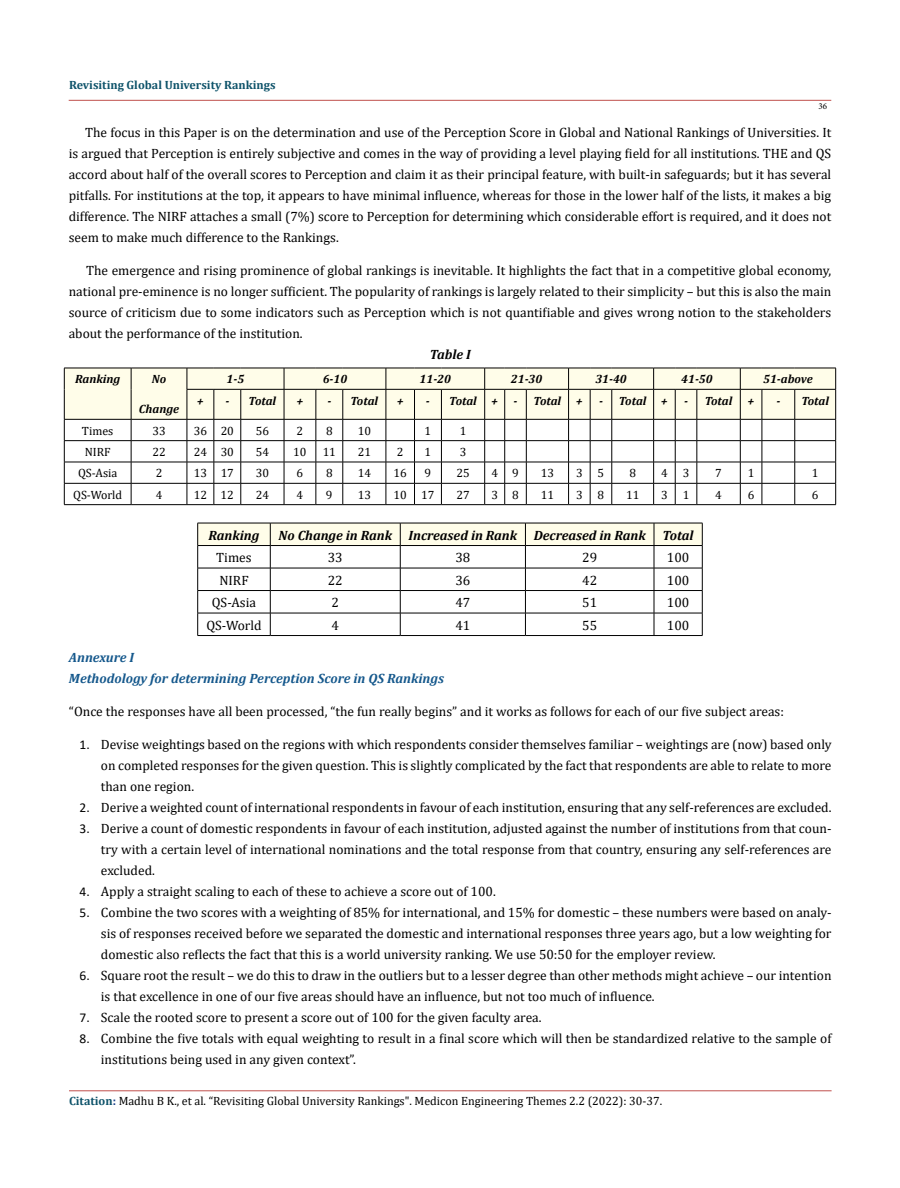
<style>
.page{position:relative;width:900px;height:1188px;background:#fff}
.page>*{position:absolute;margin:0;border:0;box-sizing:border-box;transform-origin:0 0}
.t1{font:13.5px/21px "Cambria";color:#000;text-align:justify}
.t2{font:italic 700 13.5px "Cambria";color:#000}
.t3{font:italic 700 13.5px/21px "Cambria";color:#15588c}
.t4{font:12px "Cambria";color:#000}
.t5{font:italic 700 12px "Cambria";color:#000}
.t6{font:700 12px "Cambria";color:#0e536a}
.t7{font:9px "Minion Pro";color:#000}
.s1{font-family:"Calibri"}
.s2{font-weight:700;color:#0e536a}
.s3{font-weight:700;color:#173e88}
</style>
<div class="page">
<hr style="left:69px;top:1091px;width:763px;height:1px;background:#c0504d">
<hr style="left:69px;top:100px;width:762px;height:1px;background:#c0504d">
<svg style="left:64px;top:368px;width:772px;height:137px"></svg>
<hr style="left:762px;top:504px;width:33px;height:1px;background:#000">
<hr style="left:795px;top:504px;width:41px;height:1px;background:#000">
<svg style="left:197px;top:523px;width:506px;height:112px"></svg>
<hr style="left:198px;top:635px;width:72px;height:1px;background:#000">
<hr style="left:270px;top:635px;width:130px;height:1px;background:#000">
<hr style="left:400px;top:635px;width:125px;height:1px;background:#000">
<hr style="left:525px;top:635px;width:129px;height:1px;background:#000">
<hr style="left:654px;top:635px;width:48px;height:1px;background:#000">
<p class="t6" style="left:69px;top:77px;width:208px">Revisiting Global University Rankings</p>
<p class="t7" style="left:818px;top:100px;width:10px">36</p>
<p class="t1" style="left:69px;top:121px;width:764px;text-indent:16px">The focus in this Paper is on the determination and use of the Perception Score in Global and National Rankings of Universities. It is argued that Perception is entirely subjective and comes in the way of providing a level playing field for all institutions. THE and QS accord about half of the overall scores to Perception and claim it as their principal feature, with built-in safeguards; but it has several pitfalls. For institutions at the top, it appears to have minimal influence, whereas for those in the lower half of the lists, it makes a big difference. The NIRF attaches a small (7%) score to Perception for determining which considerable effort is required, and it does not seem to make much difference to the Rankings.</p>
<p class="t1" style="left:69px;top:259px;width:764px;text-indent:17px">The emergence and rising prominence of global rankings is inevitable. It highlights the fact that in a competitive global economy, national pre-eminence is no longer sufficient. The popularity of rankings is largely related to their simplicity – but this is also the main source of criticism due to some indicators such as Perception which is not quantifiable and gives wrong notion to the stakeholders about the performance of the institution.</p>
<p class="t5" style="left:75px;top:371px;width:47px">Ranking</p>
<p class="t5" style="left:152px;top:371px;width:16px">No</p>
<p class="t5" style="left:139px;top:401px;width:42px">Change</p>
<p class="t2" style="left:430px;top:345px;width:42px">Table I</p>
<p class="t5" style="left:227px;top:371px;width:19px">1-5</p>
<p class="t5" style="left:323px;top:371px;width:26px">6-10</p>
<p class="t5" style="left:420px;top:371px;width:33px">11-20</p>
<p class="t5" style="left:511px;top:371px;width:33px">21-30</p>
<p class="t5" style="left:595px;top:371px;width:33px">31-40</p>
<p class="t5" style="left:681px;top:371px;width:33px">41-50</p>
<p class="t5" style="left:763px;top:371px;width:51px">51-above</p>
<p class="t5" style="left:197px;top:392px;width:8px">+</p>
<p class="t5" style="left:225px;top:392px;width:52px">- Total</p>
<p class="t5" style="left:297px;top:392px;width:8px">+</p>
<p class="t5" style="left:327px;top:392px;width:52px">- Total</p>
<p class="t5" style="left:397px;top:392px;width:8px">+</p>
<p class="t5" style="left:426px;top:392px;width:74px">- Total +</p>
<p class="t5" style="left:514px;top:392px;width:71px">- Total +</p>
<p class="t5" style="left:599px;top:392px;width:70px">- Total +</p>
<p class="t5" style="left:684px;top:392px;width:50px">- Total</p>
<p class="t5" style="left:748px;top:392px;width:8px">+</p>
<p class="t5" style="left:776px;top:392px;width:54px">- Total</p>
<p class="t4" style="left:82px;top:423px;width:33px">Times</p>
<p class="t4" style="left:152px;top:423px;width:15px">33</p>
<p class="t4" style="left:194px;top:423px;width:42px">36 20</p>
<p class="t4" style="left:256px;top:423px;width:15px">56</p>
<p class="t4" style="left:297px;top:423px;width:8px">2</p>
<p class="t4" style="left:326px;top:423px;width:8px">8</p>
<p class="t4" style="left:358px;top:423px;width:15px">10</p>
<p class="t4" style="left:425px;top:423px;width:8px">1</p>
<p class="t4" style="left:460px;top:423px;width:8px">1</p>
<p class="t4" style="left:85px;top:445px;width:27px">NIRF</p>
<p class="t4" style="left:152px;top:445px;width:15px">22</p>
<p class="t4" style="left:194px;top:445px;width:42px">24 30</p>
<p class="t4" style="left:256px;top:445px;width:15px">54</p>
<p class="t4" style="left:293px;top:445px;width:15px">10</p>
<p class="t4" style="left:323px;top:445px;width:15px">11</p>
<p class="t4" style="left:358px;top:445px;width:15px">21</p>
<p class="t4" style="left:397px;top:445px;width:8px">2</p>
<p class="t4" style="left:425px;top:445px;width:8px">1</p>
<p class="t4" style="left:460px;top:445px;width:8px">3</p>
<p class="t4" style="left:78px;top:466px;width:41px">QS-Asia</p>
<p class="t4" style="left:156px;top:466px;width:8px">2</p>
<p class="t4" style="left:194px;top:466px;width:42px">13 17</p>
<p class="t4" style="left:256px;top:466px;width:15px">30</p>
<p class="t4" style="left:297px;top:466px;width:8px">6</p>
<p class="t4" style="left:326px;top:466px;width:8px">8</p>
<p class="t4" style="left:358px;top:466px;width:15px">14</p>
<p class="t4" style="left:394px;top:466px;width:15px">16</p>
<p class="t4" style="left:425px;top:466px;width:8px">9</p>
<p class="t4" style="left:456px;top:466px;width:15px">25</p>
<p class="t4" style="left:491px;top:466px;width:29px">4 9</p>
<p class="t4" style="left:541px;top:466px;width:15px">13</p>
<p class="t4" style="left:576px;top:466px;width:30px">3 5</p>
<p class="t4" style="left:629px;top:466px;width:8px">8</p>
<p class="t4" style="left:661px;top:466px;width:30px">4 3</p>
<p class="t4" style="left:715px;top:466px;width:8px">7</p>
<p class="t4" style="left:748px;top:466px;width:8px">1</p>
<p class="t4" style="left:812px;top:466px;width:8px">1</p>
<p class="t4" style="left:73px;top:488px;width:51px">QS-World</p>
<p class="t4" style="left:156px;top:488px;width:8px">4</p>
<p class="t4" style="left:194px;top:488px;width:42px">12 12</p>
<p class="t4" style="left:256px;top:488px;width:15px">24</p>
<p class="t4" style="left:297px;top:488px;width:8px">4</p>
<p class="t4" style="left:326px;top:488px;width:8px">9</p>
<p class="t4" style="left:358px;top:488px;width:15px">13</p>
<p class="t4" style="left:394px;top:488px;width:43px">10 17</p>
<p class="t4" style="left:456px;top:488px;width:15px">27</p>
<p class="t4" style="left:491px;top:488px;width:29px">3 8</p>
<p class="t4" style="left:541px;top:488px;width:15px">11</p>
<p class="t4" style="left:576px;top:488px;width:30px">3 8</p>
<p class="t4" style="left:626px;top:488px;width:15px">11</p>
<p class="t4" style="left:661px;top:488px;width:30px">3 1</p>
<p class="t4" style="left:715px;top:488px;width:8px">4</p>
<p class="t4" style="left:748px;top:488px;width:8px">6</p>
<p class="t4" style="left:812px;top:488px;width:8px">6</p>
<p class="t2" style="left:209px;top:525px;width:52px">Ranking</p>
<p class="t2" style="left:279px;top:525px;width:369px">No Change in Rank Increased in Rank Decreased in Rank</p>
<p class="t2" style="left:663px;top:525px;width:33px">Total</p>
<p class="t1" style="left:216px;top:547px;width:37px">Times</p>
<p class="t1" style="left:328px;top:547px;width:16px">33</p>
<p class="t1" style="left:455px;top:547px;width:16px">38</p>
<p class="t1" style="left:582px;top:547px;width:16px">29</p>
<p class="t1" style="left:667px;top:547px;width:24px">100</p>
<p class="t1" style="left:219px;top:569px;width:31px">NIRF</p>
<p class="t1" style="left:328px;top:569px;width:16px">22</p>
<p class="t1" style="left:455px;top:569px;width:16px">36</p>
<p class="t1" style="left:582px;top:569px;width:16px">42</p>
<p class="t1" style="left:667px;top:569px;width:24px">100</p>
<p class="t1" style="left:212px;top:592px;width:46px">QS-Asia</p>
<p class="t1" style="left:332px;top:592px;width:9px">2</p>
<p class="t1" style="left:455px;top:592px;width:16px">47</p>
<p class="t1" style="left:582px;top:592px;width:16px">51</p>
<p class="t1" style="left:667px;top:592px;width:24px">100</p>
<p class="t1" style="left:206px;top:614px;width:57px">QS-World</p>
<p class="t1" style="left:332px;top:614px;width:9px">4</p>
<p class="t1" style="left:455px;top:614px;width:16px">41</p>
<p class="t1" style="left:582px;top:614px;width:16px">55</p>
<p class="t1" style="left:667px;top:614px;width:24px">100</p>
<p class="t3" style="left:69px;top:647px;width:377px">Annexure I<br>Methodology for determining Perception Score in QS Rankings</p>
<p class="t1" style="left:69px;top:701px;width:717px">“Once the responses have all been processed, “the fun really begins” and it works as follows for each of our five subject areas:</p>
<p class="t1" style="left:101px;top:734px;width:732px;text-indent:-21px"><span class="s1">1.</span> Devise weightings based on the regions with which respondents consider themselves familiar – weightings are (now) based only on completed responses for the given question. This is slightly complicated by the fact that respondents are able to relate to more than one region.</p>
<p class="t1" style="left:80px;top:797px;width:753px"><span class="s1">2.</span> Derive a weighted count of international respondents in favour of each institution, ensuring that any self-references are excluded.</p>
<p class="t1" style="left:101px;top:818px;width:732px;text-indent:-21px"><span class="s1">3.</span> Derive a count of domestic respondents in favour of each institution, adjusted against the number of institutions from that coun&shy;try with a certain level of international nominations and the total response from that country, ensuring any self-references are excluded.</p>
<p class="t1" style="left:80px;top:881px;width:418px"><span class="s1">4.</span> Apply a straight scaling to each of these to achieve a score out of 100.</p>
<p class="t1" style="left:101px;top:902px;width:732px;text-indent:-21px"><span class="s1">5.</span> Combine the two scores with a weighting of 85% for international, and 15% for domestic – these numbers were based on analy&shy;sis of responses received before we separated the domestic and international responses three years ago, but a low weighting for domestic also reflects the fact that this is a world university ranking. We use 50:50 for the employer review.</p>
<p class="t1" style="left:101px;top:965px;width:732px;text-indent:-21px"><span class="s1">6.</span> Square root the result – we do this to draw in the outliers but to a lesser degree than other methods might achieve – our intention is that excellence in one of our five areas should have an influence, but not too much of influence.</p>
<p class="t1" style="left:80px;top:1007px;width:464px"><span class="s1">7.</span> Scale the rooted score to present a score out of 100 for the given faculty area.</p>
<p class="t1" style="left:101px;top:1028px;width:732px;text-indent:-21px"><span class="s1">8.</span> Combine the five totals with equal weighting to result in a final score which will then be standardized relative to the sample of institutions being used in any given context”.</p>
<p class="t4" style="left:69px;top:1094px;width:595px"><span class="s2">Citation</span><span class="s3">:</span> Madhu B K., et al. “Revisiting Global University Rankings". Medicon Engineering Themes 2.2 (2022): 30-37.</p>
</div>
